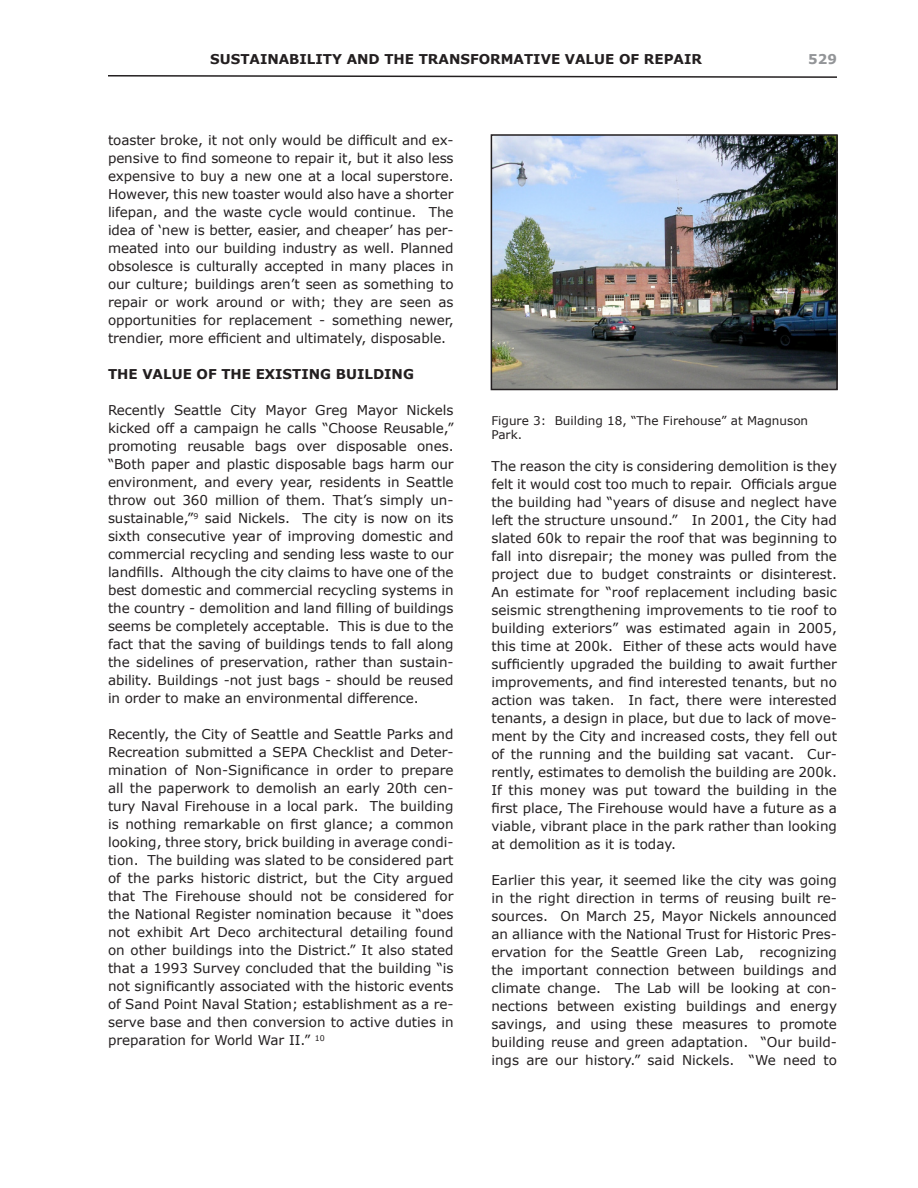
<style>
.page{position:relative;width:918px;height:1188px;background:#fff}
.page>*{position:absolute;margin:0;border:0;box-sizing:border-box;transform-origin:0 0}
.t1{font:13.5px/18px "Verdana";color:#231f20;text-align:justify}
.t2{font:700 13.5px "Verdana";color:#231f20}
.t3{font:700 13.5px "Verdana";color:#939598}
.t4{font:12px/14.4px "Verdana";color:#231f20}
</style>
<div class="page">
<svg style="left:108px;top:75px;width:729px;height:3px"></svg>
<img style="left:494px;top:137px;width:341px;height:250px">
<div style="left:491px;top:134px;width:347px;height:256px;border:2px solid #231f20"></div>
<p class="t2" style="left:210px;top:51px;width:493px">SUSTAINABILITY AND THE TRANSFORMATIVE VALUE OF REPAIR</p>
<p class="t3" style="left:808px;top:51px;width:30px">529</p>
<p class="t1" style="left:108px;top:132px;width:347px">toaster broke, it not only would be difficult and ex&shy;pensive to find someone to repair it, but it also less expensive to buy a new one at a local superstore.<br>However, this new toaster would also have a shorter lifepan, and the waste cycle would continue. The idea of ‘new is better, easier, and cheaper’ has per&shy;meated into our building industry as well. Planned obsolesce is culturally accepted in many places in our culture; buildings aren’t seen as something to repair or work around or with; they are seen as opportunities for replacement - something newer, trendier, more efficient and ultimately, disposable.</p>
<p class="t2" style="left:108px;top:366px;width:307px">THE VALUE OF THE EXISTING BUILDING</p>
<p class="t1" style="left:108px;top:402px;width:347px">Recently Seattle City Mayor Greg Mayor Nickels kicked off a campaign he calls “Choose Reusable,” promoting reusable bags over disposable ones. “Both paper and plastic disposable bags harm our environment, and every year, residents in Seattle throw out 360 million of them. That’s simply un&shy;sustainable,”<sup>9</sup> said Nickels. The city is now on its sixth consecutive year of improving domestic and commercial recycling and sending less waste to our landfills. Although the city claims to have one of the best domestic and commercial recycling systems in the country - demolition and land filling of buildings seems be completely acceptable. This is due to the fact that the saving of buildings tends to fall along the sidelines of preservation, rather than sustain&shy;ability. Buildings -not just bags - should be reused in order to make an environmental difference.</p>
<p class="t1" style="left:108px;top:726px;width:347px">Recently, the City of Seattle and Seattle Parks and Recreation submitted a SEPA Checklist and Deter&shy;mination of Non-Significance in order to prepare all the paperwork to demolish an early 20th cen&shy;tury Naval Firehouse in a local park. The building is nothing remarkable on first glance; a common looking, three story, brick building in average condi&shy;tion. The building was slated to be considered part of the parks historic district, but the City argued that The Firehouse should not be considered for the National Register nomination because it “does not exhibit Art Deco architectural detailing found on other buildings into the District.” It also stated that a 1993 Survey concluded that the building “is not significantly associated with the historic events of Sand Point Naval Station; establishment as a re&shy;serve base and then conversion to active duties in preparation for World War II.” <sup>10</sup></p>
<p class="t4" style="left:491px;top:414px;width:318px">Figure 3: Building 18, “The Firehouse” at Magnuson<br>Park.</p>
<p class="t1" style="left:491px;top:457px;width:347px">The reason the city is considering demolition is they felt it would cost too much to repair. Officials argue the building had “years of disuse and neglect have left the structure unsound.” In 2001, the City had slated 60k to repair the roof that was beginning to fall into disrepair; the money was pulled from the project due to budget constraints or disinterest.<br>An estimate for “roof replacement including basic seismic strengthening improvements to tie roof to building exteriors” was estimated again in 2005, this time at 200k. Either of these acts would have sufficiently upgraded the building to await further improvements, and find interested tenants, but no action was taken. In fact, there were interested tenants, a design in place, but due to lack of move&shy;ment by the City and increased costs, they fell out of the running and the building sat vacant. Cur&shy;rently, estimates to demolish the building are 200k.<br>If this money was put toward the building in the first place, The Firehouse would have a future as a viable, vibrant place in the park rather than looking at demolition as it is today.</p>
<p class="t1" style="left:491px;top:871px;width:347px">Earlier this year, it seemed like the city was going in the right direction in terms of reusing built re&shy;sources. On March 25, Mayor Nickels announced an alliance with the National Trust for Historic Pres&shy;ervation for the Seattle Green Lab, recognizing the important connection between buildings and climate change. The Lab will be looking at con&shy;nections between existing buildings and energy savings, and using these measures to promote building reuse and green adaptation. “Our build&shy;ings are our history.” said Nickels. “We need to</p>
</div>
